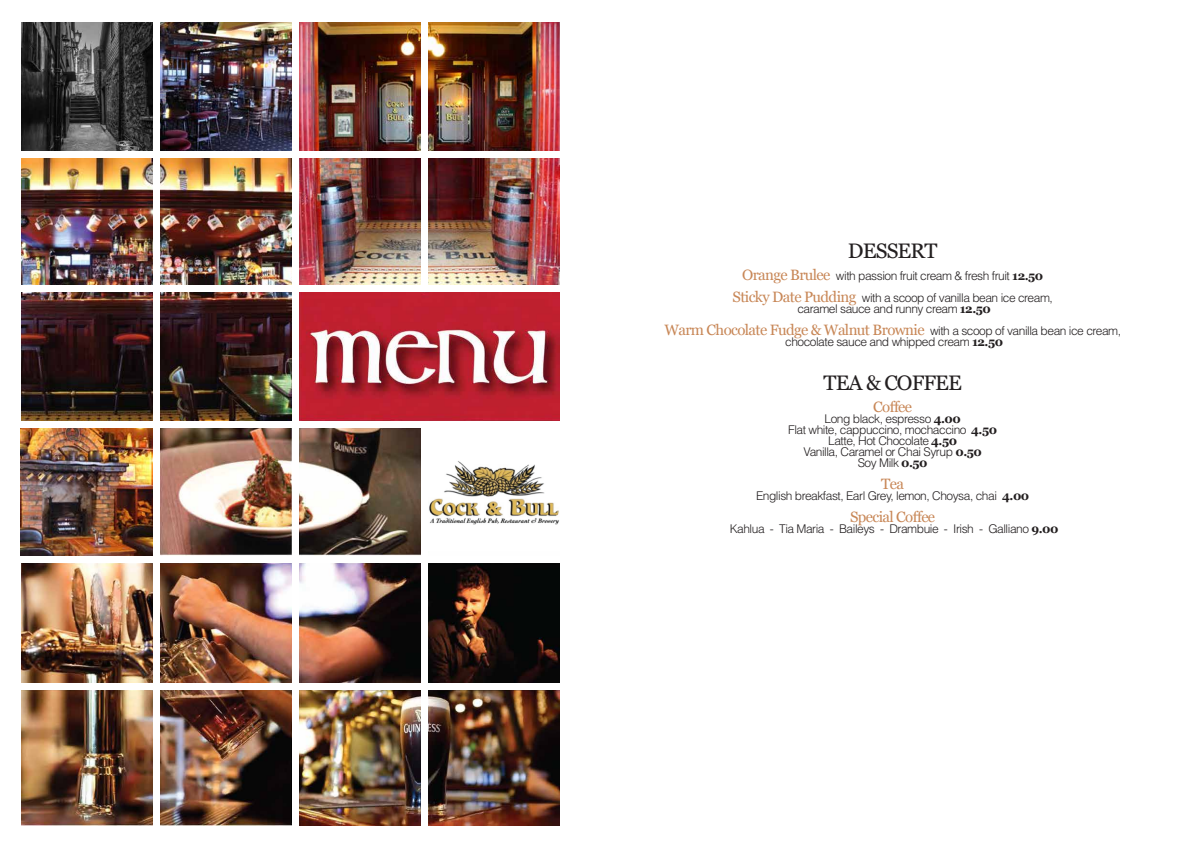
<style>
.page{position:relative;width:1191px;height:842px;background:#fff}
.page>*{position:absolute;margin:0;border:0;box-sizing:border-box;transform-origin:0 0}
.t1{font:21px "Vani";letter-spacing:-.04em;color:#231f20}
.t2{font:15px "Vani";letter-spacing:-.04em;color:#c88757}
.t3{font:300 12px/11px "Helvetica LT Std";letter-spacing:-.04em;color:#231f20;text-align:center}
.s1{font-family:"Vani";font-weight:400;font-size:15px;color:#c88757}
.s2{font-family:"Vani";font-weight:700}
.s3{font-family:"Helvetica LT Std";font-weight:300;font-size:12px;color:#231f20}
</style>
<div class="page">
<img style="left:21px;top:22px;width:538px;height:804px">
<div style="left:428px;top:429px;width:131px;height:122px;background:#fff"></div>
<img style="left:429px;top:461px;width:130px;height:63px">
<img style="left:21px;top:428px;width:132px;height:128px">
<div style="left:0;top:683px;width:593px;height:7px;background:#fff"></div>
<div style="left:0;top:556px;width:593px;height:7px;background:#fff"></div>
<img style="left:299px;top:22px;width:260px;height:263px">
<div style="left:421px;top:424px;width:7px;height:418px;background:#fff"></div>
<div style="left:421px;top:0;width:7px;height:288px;background:#fff"></div>
<img style="left:160px;top:22px;width:132px;height:129px">
<img style="left:21px;top:158px;width:271px;height:263px">
<div style="left:153px;top:17px;width:7px;height:825px;background:#fff"></div>
<div style="left:0;top:421px;width:593px;height:7px;background:#fff"></div>
<div style="left:0;top:285px;width:593px;height:7px;background:#fff"></div>
<div style="left:292px;top:17px;width:7px;height:825px;background:#fff"></div>
<div style="left:0;top:151px;width:593px;height:7px;background:#fff"></div>
<h1 class="t1" style="left:848px;top:238px;width:91px">DESSERT</h1>
<p class="t3" style="left:732px;top:264px;width:322px;line-height:22px"><span class="s1">Orange Brulee</span> with passion fruit cream &amp; fresh fruit <span class="s2">12.50<br></span><span class="s1">Sticky Date Pudding</span> with a scoop of vanilla bean ice cream,</p>
<p class="t3" style="left:797px;top:303px;width:195px">caramel sauce and runny cream <span class="s2">12.50</span></p>
<p class="t2" style="left:664px;top:321px;width:458px">Warm Chocolate Fudge &amp; Walnut Brownie <span class="s3">with a scoop of vanilla bean ice cream,</span></p>
<p class="t3" style="left:785px;top:336px;width:219px">chocolate sauce and whipped cream <span class="s2">12.50</span></p>
<h1 class="t1" style="left:823px;top:370px;width:140px">TEA &amp; COFFEE</h1>
<p class="t2" style="left:873px;top:398px;width:40px">Coffee</p>
<p class="t3" style="left:788px;top:413px;width:210px">Long black, espresso <span class="s2">4.00<br></span>Flat white, cappuccino, mochaccino <span class="s2">4.50<br></span>Latte, Hot Chocolate <span class="s2">4.50<br></span>Vanilla, Caramel or Chai Syrup <span class="s2">0.50<br></span>Soy Milk <span class="s2">0.50</span></p>
<p class="t2" style="left:881px;top:475px;width:24px">Tea</p>
<p class="t3" style="left:756px;top:490px;width:275px">English breakfast, Earl Grey, lemon, Choysa, chai <span class="s2">4.00</span></p>
<p class="t2" style="left:850px;top:508px;width:87px">Special Coffee</p>
<p class="t3" style="left:729px;top:523px;width:330px">Kahlua - Tia Maria - Baileys - Drambuie - Irish - Galliano <span class="s2">9.00</span></p>
</div>
